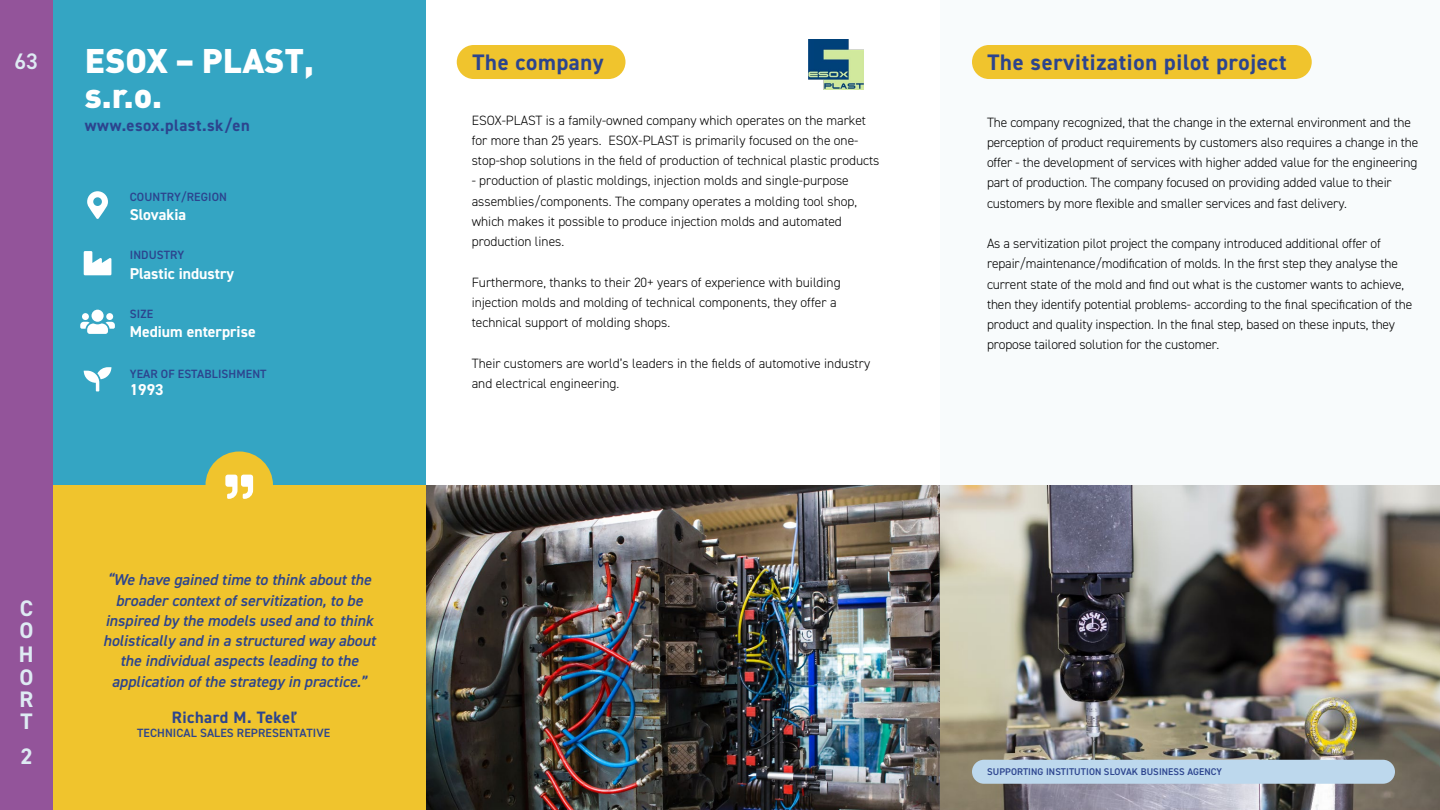
<style>
.page{position:relative;width:1440px;height:810px;background:#fff}
.page>*{position:absolute;margin:0;border:0;box-sizing:border-box;transform-origin:0 0}
.t1{font:900 33.75px/34.5px "DIN";color:#fff}
.t2{font:700 22.5px "DIN2014";letter-spacing:.03em;color:#2c448e}
.t3{font:700 22.5px/22.6px "DIN2014";color:#deebf3;text-align:justify}
.t4{font:600 22.5px "DIN2014";color:#deebf3}
.t5{font:700 16.5px "DIN2014";letter-spacing:.03em;color:#2c448e}
.t6{font:italic 600 15.75px/20.2px "DIN2014";color:#2c448e;text-align:center}
.t7{font:700 15.75px "DIN2014";color:#fff}
.t8{font:300 13.5px/20.2px "DIN2014";letter-spacing:-.01em;color:#000}
.t9{font:600 12px "DIN2014";letter-spacing:.01em;color:#2c448e}
.t10{font:600 9.75px "DIN2014";letter-spacing:.01em;color:#2c448e}
</style>
<div class="page">
<div style="left:940px;top:0;width:500px;height:810px;background:#f8fbfc"></div>
<div style="left:4px;top:0;width:422px;height:810px;background:#34a5c3"></div>
<div style="left:52px;top:485px;width:374px;height:325px;background:#f0c42d"></div>
<div style="left:208px;top:454px;width:63px;height:63px;background:#f0c42d;border-radius:50%"></div>
<div style="left:206px;top:451px;width:67px;height:68px;border:5px solid #f0c42d;border-radius:50%"></div>
<svg style="left:225px;top:475px;width:28px;height:24px"></svg>
<div style="left:0;top:0;width:52px;height:810px;background:#93549a"></div>
<img style="left:426px;top:485px;width:1014px;height:325px">
<div style="left:457px;top:45px;width:169px;height:34px;background:#f0c42d;border-radius:17px"></div>
<div style="left:972px;top:45px;width:340px;height:34px;background:#f0c42d;border-radius:17px"></div>
<svg style="left:87px;top:191px;width:21px;height:28px"></svg>
<svg style="left:84px;top:367px;width:27px;height:24px"></svg>
<svg style="left:80px;top:310px;width:35px;height:24px"></svg>
<svg style="left:84px;top:251px;width:27px;height:24px"></svg>
<div style="left:972px;top:760px;width:423px;height:24px;background:#bdd8ed;border-radius:12px"></div>
<img style="left:808px;top:39px;width:56px;height:51px">
<h2 class="t4" style="left:15px;top:47px;width:25px">63</h2>
<h1 class="t1" style="left:85px;top:42px;width:231px">ESOX – PLAST, s.r.o.</h1>
<p class="t5" style="left:85px;top:115px;width:166px">www.esox.plast.sk/en</p>
<p class="t9" style="left:130px;top:189px;width:99px">COUNTRY/REGION</p>
<p class="t7" style="left:130px;top:204px;width:58px">Slovakia</p>
<p class="t9" style="left:130px;top:247px;width:56px">INDUSTRY</p>
<p class="t7" style="left:130px;top:263px;width:106px">Plastic industry</p>
<p class="t9" style="left:130px;top:306px;width:25px">SIZE</p>
<p class="t7" style="left:130px;top:321px;width:127px">Medium enterprise</p>
<p class="t9" style="left:130px;top:366px;width:138px">YEAR OF ESTABLISHMENT</p>
<p class="t7" style="left:130px;top:379px;width:36px">1993</p>
<h2 class="t3" style="left:19px;top:597px;width:16px">C O H O R T</h2>
<h2 class="t3" style="left:20px;top:744px;width:14px">2</h2>
<p class="t6" style="left:103px;top:569px;width:274px">“We have gained time to think about the broader context of servitization, to be inspired by the models used and to think holistically and in a structured way about the individual aspects leading to the application of the strategy in practice.”</p>
<p class="t5" style="left:172px;top:706px;width:125px">Richard M. Tekeľ</p>
<p class="t9" style="left:137px;top:725px;width:195px">TECHNICAL SALES REPRESENTATIVE</p>
<h2 class="t2" style="left:472px;top:47px;width:133px">The company</h2>
<h2 class="t2" style="left:988px;top:47px;width:300px">The servitization pilot project</h2>
<p class="t8" style="left:472px;top:110px;width:409px">ESOX-PLAST is a family-owned company which operates on the market for more than 25 years. ESOX-PLAST is primarily focused on the one&shy;stop-shop solutions in the field of production of technical plastic products</p>
<p class="t8" style="left:472px;top:171px;width:387px">- production of plastic moldings, injection molds and single-purpose assemblies/components. The company operates a molding tool shop, which makes it possible to produce injection molds and automated production lines.</p>
<p class="t8" style="left:472px;top:272px;width:370px">Furthermore, thanks to their 20+ years of experience with building injection molds and molding of technical components, they offer a technical support of molding shops.</p>
<p class="t8" style="left:472px;top:353px;width:400px">Their customers are world’s leaders in the fields of automotive industry and electrical engineering.</p>
<p class="t8" style="left:987px;top:112px;width:433px">The company recognized, that the change in the external environment and the perception of product requirements by customers also requires a change in the offer - the development of services with higher added value for the engineering part of production. The company focused on providing added value to their customers by more flexible and smaller services and fast delivery.</p>
<p class="t8" style="left:987px;top:233px;width:427px">As a servitization pilot project the company introduced additional offer of repair/maintenance/modification of molds. In the first step they analyse the current state of the mold and find out what is the customer wants to achieve, then they identify potential problems- according to the final specification of the product and quality inspection. In the final step, based on these inputs, they propose tailored solution for the customer.</p>
<p class="t10" style="left:987px;top:765px;width:237px">SUPPORTING INSTITUTION SLOVAK BUSINESS AGENCY</p>
</div>
